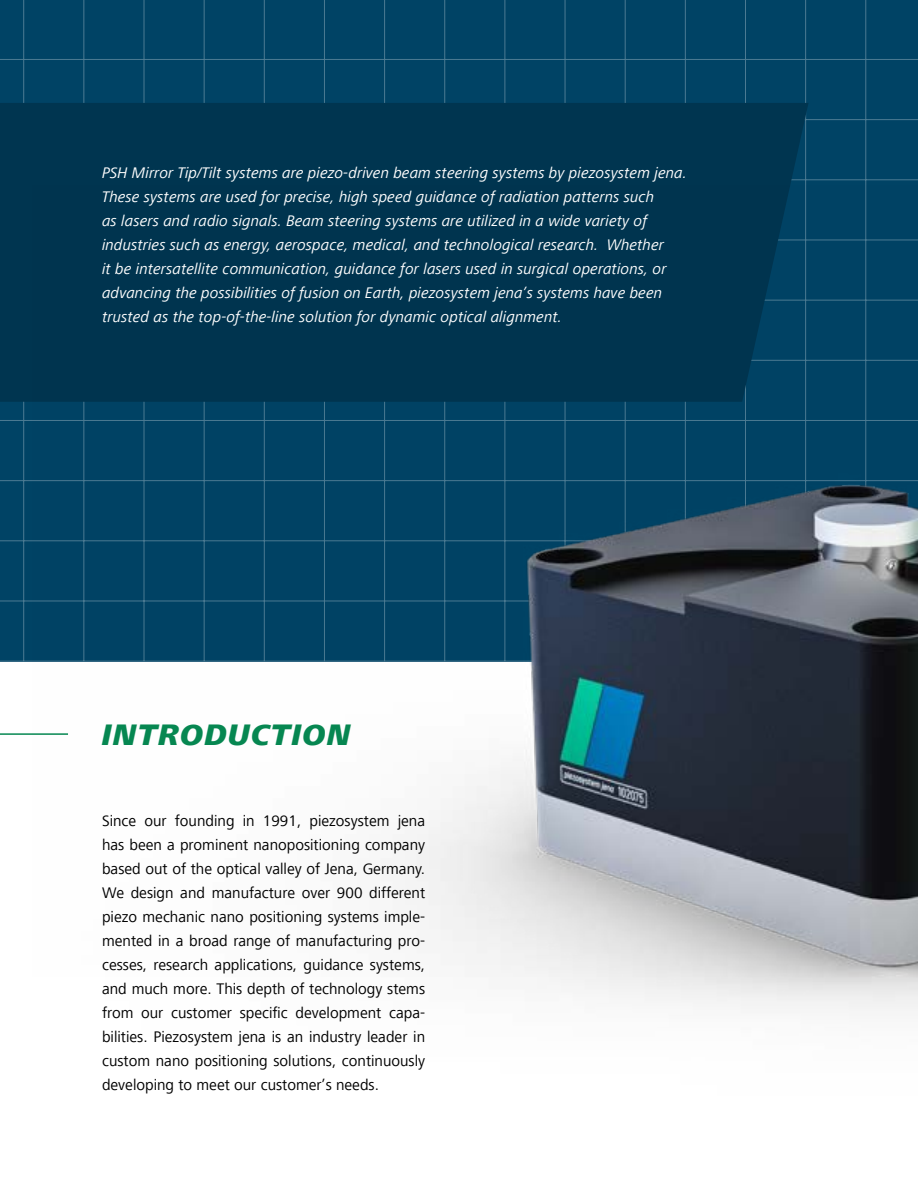
<style>
.page{position:relative;width:918px;height:1191px;background:#fff}
.page>*{position:absolute;margin:0;border:0;box-sizing:border-box;transform-origin:0 0}
.t1{font:italic 800 30.45px "Frutiger Next LT";letter-spacing:.04em;color:#078852}
.t2{font:italic 15.75px/24px "Frutiger Next LT";color:#fff}
.t3{font:15.75px/24px "Frutiger Next LT";color:#000;text-align:justify}
</style>
<div class="page">
<div style="left:0;top:0;width:918px;height:661px;background:#004365"></div>
<hr style="left:0;top:0;width:1px;height:661px;background:#fff">
<hr style="left:23px;top:0;width:1px;height:661px;background:#fff">
<hr style="left:84px;top:0;width:1px;height:661px;background:#fff">
<hr style="left:144px;top:0;width:1px;height:661px;background:#fff">
<hr style="left:204px;top:0;width:1px;height:661px;background:#fff">
<hr style="left:264px;top:0;width:1px;height:661px;background:#fff">
<hr style="left:324px;top:0;width:1px;height:661px;background:#fff">
<hr style="left:384px;top:0;width:1px;height:661px;background:#fff">
<hr style="left:444px;top:0;width:1px;height:661px;background:#fff">
<hr style="left:505px;top:0;width:1px;height:661px;background:#fff">
<hr style="left:565px;top:0;width:1px;height:661px;background:#fff">
<hr style="left:625px;top:0;width:1px;height:661px;background:#fff">
<hr style="left:685px;top:0;width:1px;height:661px;background:#fff">
<hr style="left:745px;top:0;width:1px;height:661px;background:#fff">
<hr style="left:805px;top:0;width:1px;height:661px;background:#fff">
<hr style="left:866px;top:0;width:1px;height:661px;background:#fff">
<hr style="left:917px;top:0;width:1px;height:661px;background:#fff">
<hr style="left:0;top:601px;width:918px;height:1px;background:#fff">
<hr style="left:0;top:540px;width:918px;height:1px;background:#fff">
<hr style="left:0;top:480px;width:918px;height:1px;background:#fff">
<hr style="left:0;top:420px;width:918px;height:1px;background:#fff">
<hr style="left:0;top:179px;width:918px;height:1px;background:#fff">
<hr style="left:0;top:119px;width:918px;height:1px;background:#fff">
<hr style="left:0;top:59px;width:918px;height:1px;background:#fff">
<hr style="left:0;top:0;width:918px;height:1px;background:#fff">
<div style="left:0;top:103px;width:809px;height:299px;background:#003550"></div>
<hr style="left:0;top:733px;width:68px;height:2px;background:#078852">
<img style="left:33px;top:185px;width:885px;height:826px">
<p class="t2" style="left:102px;top:161px;width:586px">PSH Mirror Tip/Tilt systems are piezo-driven beam steering systems by piezosystem jena.<br>These systems are used for precise, high speed guidance of radiation patterns such<br>as lasers and radio signals. Beam steering systems are utilized in a wide variety of industries such as energy, aerospace, medical, and technological research. Whether<br>it be intersatellite communication, guidance for lasers used in surgical operations, or advancing the possibilities of fusion on Earth, piezosystem jena’s systems have been trusted as the top-of-the-line solution for dynamic optical alignment.</p>
<h1 class="t1" style="left:102px;top:718px;width:250px">INTRODUCTION</h1>
<p class="t3" style="left:102px;top:808px;width:325px">Since our founding in 1991, piezosystem jena has been a prominent nanopositioning company based out of the optical valley of Jena, Germany.<br>We design and manufacture over 900 different piezo mechanic nano positioning systems imple&shy;mented in a broad range of manufacturing pro&shy;cesses, research applications, guidance systems, and much more. This depth of technology stems from our customer specific development capa&shy;bilities. Piezosystem jena is an industry leader in custom nano positioning solutions, continuously developing to meet our customer’s needs.</p>
</div>
